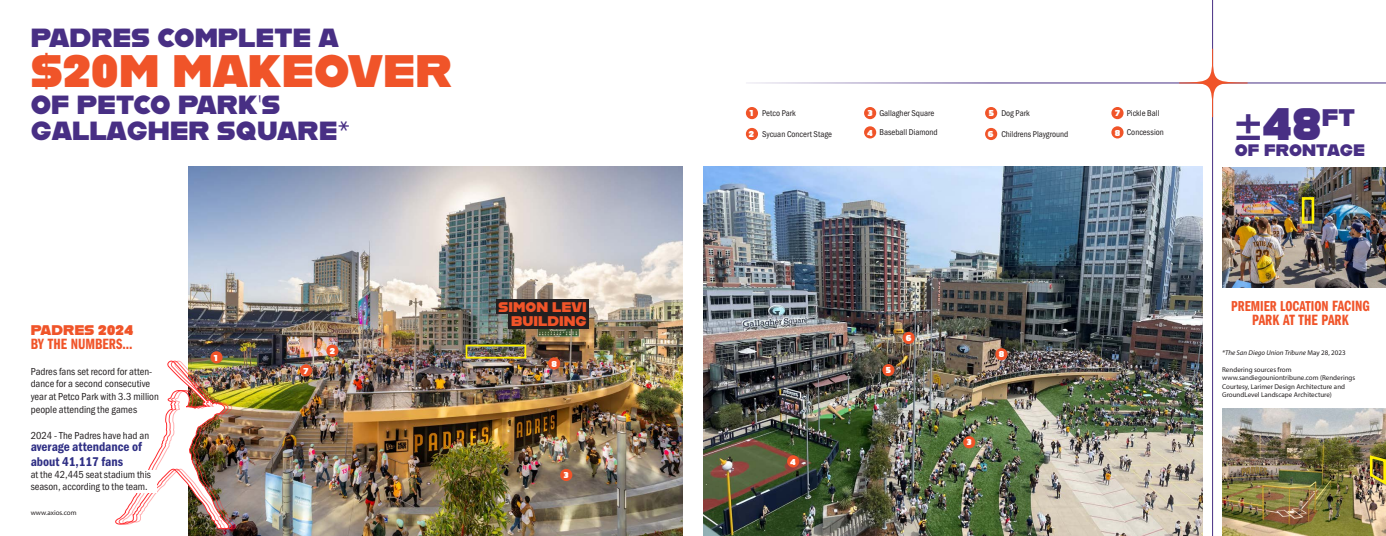
<style>
.page{position:relative;width:1386px;height:536px;background:#fff}
.page>*{position:absolute;margin:0;border:0;box-sizing:border-box;transform-origin:0 0}
.t1{font:45.5px "Alfarn";color:#f05429}
.t2{font:45.5px "Alfarn";color:#482f84}
.t3{font:26.25px "Alfarn";color:#482f84}
.t4{font:16.62px "Alfarn";color:#482f84}
.t5{font:15.4px "Franklin Gothic URW Com Dem";color:#f05429}
.t6{font:14.88px "Franklin Gothic URW Com Dem";color:#f05429}
.t7{font:14px "Alfarn";color:#f05429}
.t8{font:13.12px/14.9px "Franklin Gothic URW Con Dem";color:#303085}
.t9{font:10.5px/12.6px "Franklin Gothic URW Cond";color:#231f20}
.t10{font:8.75px "Franklin Gothic URW Cond";color:#231f20}
.t11{font:8.58px "Alfarn";color:#fff}
.t12{font:7px/8.4px "Myriad Pro";color:#231f20}
.t13{font:italic 7px "Myriad Pro";color:#231f20}
.s1{font-family:"Myriad Pro";font-weight:900;font-stretch:condensed}
.s2{font-size:15.4px}
.s3{font-style:normal}
</style>
<div class="page">
<img style="left:189px;top:166px;width:494px;height:370px">
<img style="left:704px;top:166px;width:499px;height:370px">
<img style="left:115px;top:360px;width:121px;height:169px">
<div style="left:127px;top:470px;width:30px;height:22px;background:#fff"></div>
<img style="left:1222px;top:167px;width:164px;height:120px">
<div style="left:1302px;top:197px;width:12px;height:26px;border:3px solid #fff101"></div>
<hr style="left:746px;top:82px;width:640px;height:1px;background:#482f84">
<hr style="left:1212px;top:0;width:1px;height:536px;background:#482f84">
<svg style="left:1183px;top:52px;width:59px;height:61px"></svg>
<hr style="left:1179px;top:82px;width:69px;height:1px;background:#f05429">
<hr style="left:1212px;top:49px;width:1px;height:68px;background:#f05429">
<img style="left:1222px;top:408px;width:164px;height:127px">
<svg style="left:1369px;top:453px;width:17px;height:34px"></svg>
<div style="left:746px;top:128px;width:12px;height:12px;background:#f05429;border-radius:50%"></div>
<div style="left:864px;top:107px;width:12px;height:12px;background:#f05429;border-radius:50%"></div>
<div style="left:864px;top:126px;width:12px;height:12px;background:#f05429;border-radius:50%"></div>
<div style="left:210px;top:351px;width:13px;height:12px;background:#f05429;border-radius:50%"></div>
<div style="left:326px;top:344px;width:13px;height:12px;background:#f05429;border-radius:50%"></div>
<div style="left:560px;top:468px;width:12px;height:13px;background:#f05429;border-radius:50%"></div>
<div style="left:746px;top:107px;width:12px;height:12px;background:#f05429;border-radius:50%"></div>
<div style="left:882px;top:364px;width:12px;height:12px;background:#f05429;border-radius:50%"></div>
<div style="left:963px;top:436px;width:12px;height:12px;background:#f05429;border-radius:50%"></div>
<div style="left:787px;top:455px;width:12px;height:12px;background:#f05429;border-radius:50%"></div>
<div style="left:466px;top:344px;width:60px;height:14px;border:2px solid #fff101"></div>
<div style="left:496px;top:299px;width:93px;height:15px;background:#231f20"></div>
<div style="left:509px;top:313px;width:80px;height:15px;background:#231f20"></div>
<div style="left:985px;top:128px;width:12px;height:12px;background:#f05429;border-radius:50%"></div>
<div style="left:1111px;top:107px;width:13px;height:12px;background:#f05429;border-radius:50%"></div>
<div style="left:1111px;top:126px;width:13px;height:12px;background:#f05429;border-radius:50%"></div>
<div style="left:985px;top:107px;width:12px;height:12px;background:#f05429;border-radius:50%"></div>
<div style="left:300px;top:364px;width:12px;height:12px;background:#f05429;border-radius:50%"></div>
<div style="left:548px;top:357px;width:12px;height:12px;background:#f05429;border-radius:50%"></div>
<div style="left:995px;top:348px;width:13px;height:12px;background:#f05429;border-radius:50%"></div>
<div style="left:903px;top:332px;width:12px;height:12px;background:#f05429;border-radius:50%"></div>
<p class="t3" style="left:31px;top:22px;width:310px">PADRES COMPLETE A</p>
<p class="t1" style="left:31px;top:44px;width:423px">$20M MAKEOVER</p>
<p class="t3" style="left:31px;top:89px;width:251px">OF PETCO PARK’S</p>
<p class="t3" style="left:31px;top:115px;width:321px">GALLAGHER SQUARE*</p>
<p class="t7" style="left:31px;top:322px;width:104px">PADRES 2024</p>
<p class="t5" style="left:31px;top:333px;width:103px">BY THE NUMBERS...</p>
<p class="t9" style="left:31px;top:364px;width:130px">Padres fans set record for atten&shy;dance for a second consecutive year at Petco Park with 3.3 million people attending the games</p>
<p class="t9" style="left:31px;top:428px;width:120px">2024 - The Padres have had an</p>
<p class="t8" style="left:31px;top:438px;width:113px">average attendance of about 41,117 fans</p>
<p class="t9" style="left:31px;top:467px;width:122px;line-height:12.2px">at the 42,445 seat stadium this season, according to the team.</p>
<p class="t12" style="left:31px;top:508px;width:47px">www.axios.com</p>
<p class="t11" style="left:214px;top:352px;width:5px">1</p>
<p class="t11" style="left:304px;top:365px;width:6px">7</p>
<p class="t11" style="left:330px;top:345px;width:7px">2</p>
<p class="t7" style="left:499px;top:298px;width:90px">SIMON LEVI</p>
<p class="t7" style="left:511px;top:312px;width:77px">BUILDING</p>
<p class="t11" style="left:551px;top:358px;width:7px">8</p>
<p class="t11" style="left:564px;top:470px;width:6px">3</p>
<p class="t11" style="left:749px;top:108px;width:5px">1</p>
<p class="t10" style="left:762px;top:107px;width:35px">Petco Park</p>
<p class="t11" style="left:749px;top:129px;width:7px">2</p>
<p class="t10" style="left:762px;top:128px;width:71px">Sycuan Concert Stage</p>
<p class="t11" style="left:868px;top:108px;width:6px">3</p>
<p class="t10" style="left:879px;top:107px;width:56px">Gallagher Square</p>
<p class="t11" style="left:867px;top:127px;width:7px">4</p>
<p class="t10" style="left:879px;top:126px;width:60px">Baseball Diamond</p>
<p class="t11" style="left:989px;top:108px;width:7px">5</p>
<p class="t10" style="left:1001px;top:107px;width:30px">Dog Park</p>
<p class="t11" style="left:988px;top:129px;width:7px">6</p>
<p class="t10" style="left:1001px;top:128px;width:68px">Childrens Playground</p>
<p class="t11" style="left:1115px;top:108px;width:6px">7</p>
<p class="t10" style="left:1127px;top:107px;width:34px">Pickle Ball</p>
<p class="t11" style="left:1115px;top:127px;width:7px">8</p>
<p class="t10" style="left:1127px;top:126px;width:39px">Concession</p>
<p class="t11" style="left:790px;top:456px;width:7px">4</p>
<p class="t11" style="left:886px;top:365px;width:7px">5</p>
<p class="t11" style="left:906px;top:333px;width:7px">6</p>
<p class="t11" style="left:999px;top:349px;width:7px">8</p>
<p class="t11" style="left:967px;top:437px;width:6px">3</p>
<p class="t2" style="left:1235px;top:97px;width:122px"><span class="s1">±</span>48<sup>FT</sup></p>
<p class="t4" style="left:1235px;top:140px;width:132px">OF FRONTAGE</p>
<p class="t6" style="left:1231px;top:295px;width:140px">PREMIER LOCATION <span class="s2">FACING</span></p>
<p class="t5" style="left:1252px;top:308px;width:98px">PARK AT THE PARK</p>
<p class="t13" style="left:1222px;top:348px;width:125px">*The San Diego Union Tribune <span class="s3">May 28, 2023</span></p>
<p class="t12" style="left:1222px;top:365px;width:71px">Rendering sources from</p>
<p class="t12" style="left:1222px;top:373px;width:135px">www.sandiegouniontribune.com (Renderings<br>Courtesy, Larimer Design Architecture and<br>GroundLevel Landscape Architecture)</p>
</div>
